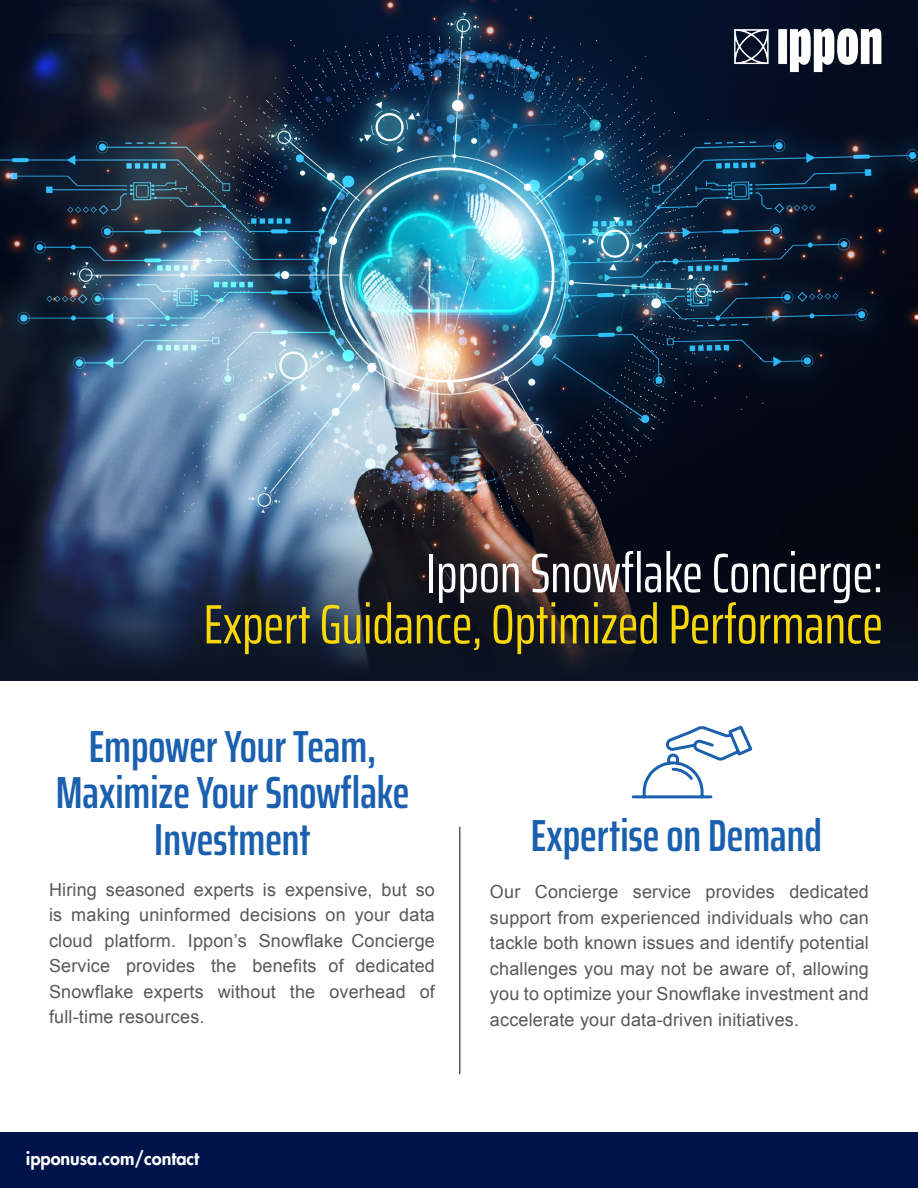
<style>
.page{position:relative;width:918px;height:1188px;background:#fff}
.page>*{position:absolute;margin:0;border:0;box-sizing:border-box;transform-origin:0 0}
.t1{font:extra-condensed 55.5px/51.3px "Saira";color:#f8d808;text-align:right}
.t2{font:600 extra-condensed 45px "Saira";color:#1b60ae}
.t3{font:18px/25.5px "Arial";letter-spacing:.01em;color:#57585a;text-align:justify}
.t4{font:800 18px "Futura Std";color:#fff}
.s1{color:#fff}
.s2{font-style:inherit}
</style>
<div class="page">
<img style="left:0;top:0;width:918px;height:529px">
<svg style="left:0;top:529px;width:918px;height:151px"></svg>
<img style="left:699px;top:14px;width:193px;height:64px">
<hr style="left:459px;top:827px;width:1px;height:247px;background:#57585a">
<div style="left:0;top:1133px;width:918px;height:55px;background:#00144c"></div>
<svg style="left:631px;top:725px;width:122px;height:74px"></svg>
<p class="t1" style="left:204px;top:546px;width:681px"><span class="s1">Ippon Snowflake Concierge:<br></span>Expert Guidance, Optimized Performance</p>
<p class="t2" style="left:89px;top:712px;width:289px">Empower Your Team,</p>
<p class="t2" style="left:56px;top:759px;width:355px">Maximize Your Snowflake</p>
<p class="t2" style="left:154px;top:805px;width:158px">Investment</p>
<p class="t2" style="left:531px;top:801px;width:293px">Expertise on Demand</p>
<p class="t3" style="left:49px;top:877px;width:387px">Hiring seasoned experts is expensive, but so is making uninformed decisions on your data cloud platform. Ippon’s Snowflake Concierge <span class="s2">S</span>ervice provides the benefits of <span class="s2">d</span>edicated Snowflake expert<span class="s2">s</span> without the overhead of full-time resource<span class="s2">s</span>.</p>
<p class="t3" style="left:490px;top:879px;width:380px">Our Concierge service provides dedicated support from experienced individuals who can tackle both known issues and identify potential challenges you may not be aware of, allowing you to optimize your Snowflake investment and accelerate your data-driven initiatives.</p>
<p class="t4" style="left:26px;top:1147px;width:175px">ipponusa.com/contact</p>
</div>
